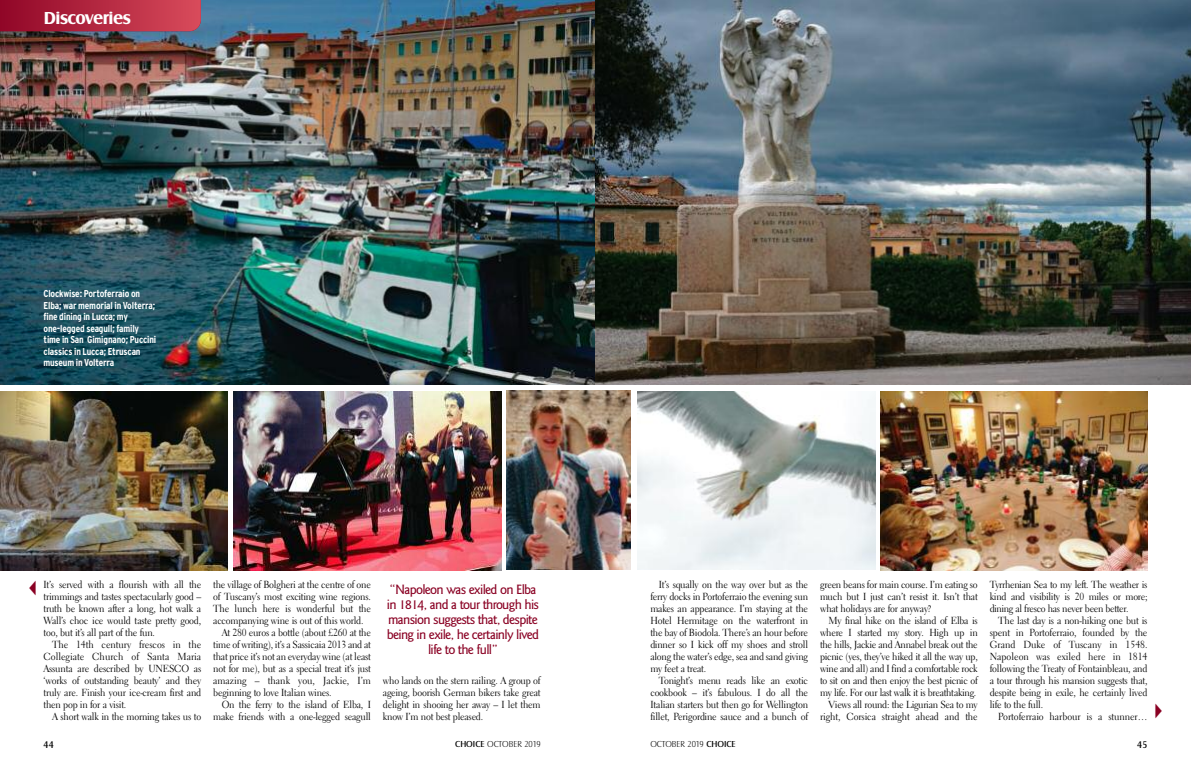
<style>
.page{position:relative;width:1191px;height:780px;background:#fff}
.page>*{position:absolute;margin:0;border:0;box-sizing:border-box;transform-origin:0 0}
.t1{font:700 18px "Castle EF";letter-spacing:-.03em;color:#fff}
.t2{font:500 14px/15px "Goudy Sans";letter-spacing:-.05em;color:#8a0023;text-align:center}
.t3{font:10.2px/12px "Electra LH";letter-spacing:-.02em;color:#000;text-align:justify;scale:.95 1}
.t4{font:10.2px "Electra LH";color:#000;scale:.95 1}
.t5{font:700 condensed 10px/11.5px "Interstate";letter-spacing:-.015em;color:#fff}
.t6{font:10px "Castle EF";color:#000}
.t7{font:300 9px "Castle EF";color:#000}
.s1{font-weight:400}
</style>
<div class="page">
<img style="left:0;top:0;width:595px;height:384px">
<svg style="left:0;top:0;width:201px;height:31px;background:#b32841"></svg>
<img style="left:595px;top:0;width:596px;height:384px">
<img style="left:0;top:391px;width:228px;height:179px">
<img style="left:233px;top:391px;width:268px;height:179px">
<img style="left:506px;top:390px;width:125px;height:179px">
<img style="left:880px;top:391px;width:267px;height:180px">
<img style="left:637px;top:391px;width:238px;height:178px">
<h1 class="t1" style="left:44px;top:8px;width:89px">Discoveries</h1>
<p class="t5" style="left:44px;top:288px;width:114px">Clockwise: Portoferraio on<br>Elba; war memorial in Volterra; fine dining in Lucca; my one-legged seagull; family time in San Gimignano; Puccini classics in Lucca; Etruscan museum in Volterra</p>
<p class="t3" style="left:44px;top:580px;width:167px">It’s served with a flourish with all the trimmings and tastes spectacularly good – truth be known after a long, hot walk a Wall’s choc ice would taste pretty good, too, but it’s all part of the fun.</p>
<p class="t3" style="left:44px;top:640px;width:167px;text-indent:9px">The 14th century frescos in the Collegiate Church of Santa Maria Assunta are described by UNESCO as ‘works of outstanding beauty’ and they truly are. Finish your ice-cream first and then pop in for a visit.</p>
<p class="t3" style="left:52px;top:712px;width:158px">A short walk in the morning takes us to</p>
<p class="t3" style="left:213px;top:580px;width:167px">the village of Bolgheri at the centre of one</p>
<p class="t3" style="left:213px;top:592px;width:167px">of Tuscany’s most exciting wine regions.</p>
<p class="t3" style="left:213px;top:604px;width:167px">The lunch here is wonderful but the</p>
<p class="t3" style="left:213px;top:616px;width:160px">accompanying wine is out of this world.</p>
<p class="t3" style="left:222px;top:628px;width:158px">At 280 euros a bottle (about £260 at the</p>
<p class="t3" style="left:213px;top:640px;width:167px">time of writing), it’s a Sassicaia 2013 and at</p>
<p class="t3" style="left:213px;top:652px;width:167px">that price it’s not an everyday wine (at least</p>
<p class="t3" style="left:213px;top:664px;width:167px">not for me), but as a special treat it’s just</p>
<p class="t4" style="left:213px;top:676px;width:167px">amazing – thank you, Jackie, I’m</p>
<p class="t3" style="left:213px;top:688px;width:126px">beginning to love Italian wines.</p>
<p class="t3" style="left:222px;top:700px;width:158px">On the ferry to the island of Elba, I</p>
<p class="t3" style="left:213px;top:712px;width:167px">make friends with a one-legged seagull</p>
<h2 class="t2" style="left:387px;top:583px;width:154px">“Napoleon was exiled on Elba in 1814, and a tour through his mansion suggests that, despite being in exile, he certainly lived life to the full”</h2>
<p class="t3" style="left:383px;top:676px;width:167px">who lands on the stern railing. A group of ageing, boorish German bikers take great delight in shooing her away – I let them know I’m not best pleased.</p>
<p class="t3" style="left:650px;top:580px;width:167px;text-indent:9px">It’s squally on the way over but as the ferry docks in Portoferraio the evening sun makes an appearance. I’m staying at the Hotel Hermitage on the waterfront in the bay of Biodola. There’s an hour before dinner so I kick off my shoes and stroll along the water’s edge, sea and sand giving my feet a treat.</p>
<p class="t3" style="left:650px;top:676px;width:167px;text-indent:9px">Tonight’s menu reads like an exotic cookbook – it’s fabulous. I do all the Italian starters but then go for Wellington fillet, Perigordine sauce and a bunch of</p>
<p class="t3" style="left:820px;top:580px;width:167px">green beans for main course. I’m eating so much but I just can’t resist it. Isn’t that what holidays are for anyway?</p>
<p class="t3" style="left:820px;top:616px;width:167px;text-align:right">My final hike on the island of Elba is where I started my story. High up in the hills, Jackie and Annabel break out the picnic (yes, they’ve hiked it all the way up, wine and all) and I find a comfortable rock to sit on and then enjoy the best picnic of my life. For our last walk it is breathtaking.<br>Views all round: the Ligurian Sea to my right, Corsica straight ahead and the</p>
<p class="t3" style="left:989px;top:580px;width:167px">Tyrrhenian Sea to my left. The weather is kind and visibility is 20 miles or more; dining al fresco has never been better.</p>
<p class="t3" style="left:989px;top:616px;width:167px;text-indent:9px">The last day is a non-hiking one but is spent in Portoferraio, founded by the Grand Duke of Tuscany in 1548.<br>Napoleon was exiled here in 1814 following the Treaty of Fontainbleau, and a tour through his mansion suggests that, despite being in exile, he certainly lived life to the full.</p>
<p class="t3" style="left:998px;top:712px;width:158px">Portoferraio harbour is a stunner…</p>
<p class="t6" style="left:44px;top:738px;width:12px">44</p>
<p class="t7" style="left:455px;top:738px;width:87px"><span class="s1">CHOICE</span> OCTOBER 2019</p>
<p class="t7" style="left:650px;top:738px;width:87px">OCTOBER 2019 <span class="s1">CHOICE</span></p>
<p class="t6" style="left:1137px;top:738px;width:12px">45</p>
</div>
